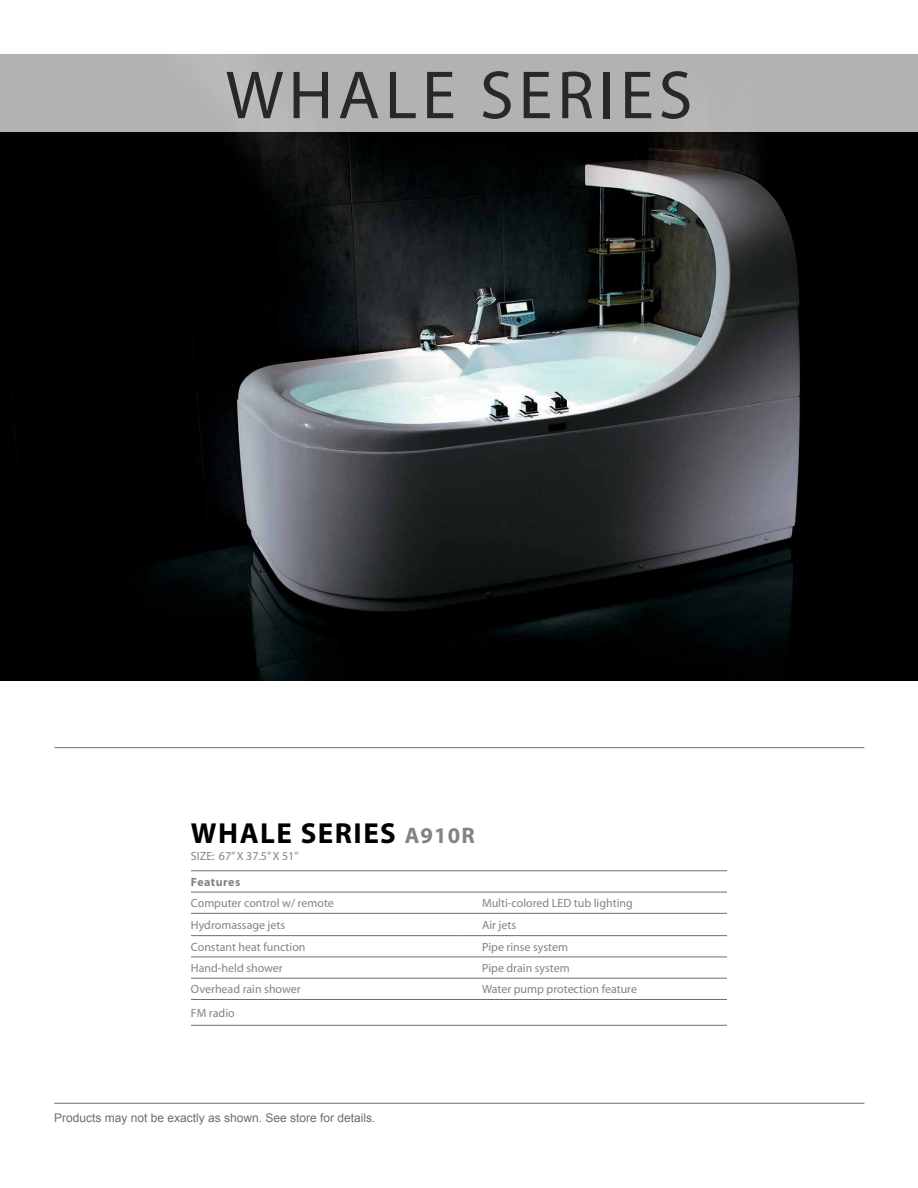
<style>
.page{position:relative;width:918px;height:1188px;background:#fff}
.page>*{position:absolute;margin:0;border:0;box-sizing:border-box;transform-origin:0 0}
.t1{font:68.7px "Myriad";letter-spacing:.07em;color:#292829}
.t2{font:700 29.1px "Myriad";letter-spacing:.05em;color:#000}
.t3{font:12px "Myriad";color:#818386}
.t4{font:12px "Arial";color:#6d6e71}
.t5{font:700 12px "Myriad";letter-spacing:.04em;color:#818386}
.s1{font-size:22.5px;color:#818386}
</style>
<div class="page">
<img style="left:0;top:132px;width:918px;height:549px">
<div style="left:0;top:53px;width:918px;height:79px;background:#b2b2b2"></div>
<hr style="left:54px;top:747px;width:810px;height:1px;background:#6d6e71">
<hr style="left:54px;top:1103px;width:810px;height:1px;background:#6d6e71">
<hr style="left:191px;top:871px;width:268px;height:1px;background:#6d6e71">
<hr style="left:459px;top:871px;width:268px;height:1px;background:#6d6e71">
<hr style="left:191px;top:892px;width:268px;height:1px;background:#6d6e71">
<hr style="left:459px;top:892px;width:268px;height:1px;background:#6d6e71">
<hr style="left:191px;top:913px;width:268px;height:1px;background:#6d6e71">
<hr style="left:459px;top:913px;width:268px;height:1px;background:#6d6e71">
<hr style="left:191px;top:935px;width:268px;height:1px;background:#6d6e71">
<hr style="left:459px;top:935px;width:268px;height:1px;background:#6d6e71">
<hr style="left:191px;top:957px;width:268px;height:1px;background:#6d6e71">
<hr style="left:459px;top:957px;width:268px;height:1px;background:#6d6e71">
<hr style="left:191px;top:978px;width:268px;height:1px;background:#6d6e71">
<hr style="left:459px;top:978px;width:268px;height:1px;background:#6d6e71">
<hr style="left:191px;top:999px;width:268px;height:1px;background:#6d6e71">
<hr style="left:459px;top:999px;width:268px;height:1px;background:#6d6e71">
<hr style="left:191px;top:1025px;width:268px;height:1px;background:#6d6e71">
<hr style="left:459px;top:1025px;width:268px;height:1px;background:#6d6e71">
<h1 class="t1" style="left:226px;top:61px;width:468px">WHALE SERIES</h1>
<h2 class="t2" style="left:191px;top:818px;width:285px">WHALE SERIES <span class="s1">A910R</span></h2>
<p class="t3" style="left:191px;top:850px;width:109px">SIZE: 67” X 37.5” X 51”</p>
<p class="t5" style="left:191px;top:876px;width:51px">Features</p>
<p class="t3" style="left:191px;top:897px;width:144px">Computer control w/ remote</p>
<p class="t3" style="left:482px;top:897px;width:152px">Multi-colored LED tub lighting</p>
<p class="t3" style="left:191px;top:919px;width:96px">Hydromassage jets</p>
<p class="t3" style="left:482px;top:919px;width:36px">Air jets</p>
<p class="t3" style="left:191px;top:941px;width:116px">Constant heat function</p>
<p class="t3" style="left:482px;top:941px;width:88px">Pipe rinse system</p>
<p class="t3" style="left:191px;top:962px;width:93px">Hand-held shower</p>
<p class="t3" style="left:482px;top:962px;width:89px">Pipe drain system</p>
<p class="t3" style="left:191px;top:983px;width:111px">Overhead rain shower</p>
<p class="t3" style="left:482px;top:983px;width:157px">Water pump protection feature</p>
<p class="t3" style="left:191px;top:1007px;width:45px">FM radio</p>
<p class="t4" style="left:54px;top:1111px;width:323px">Products may not be exactly as shown. See store for details.</p>
</div>
